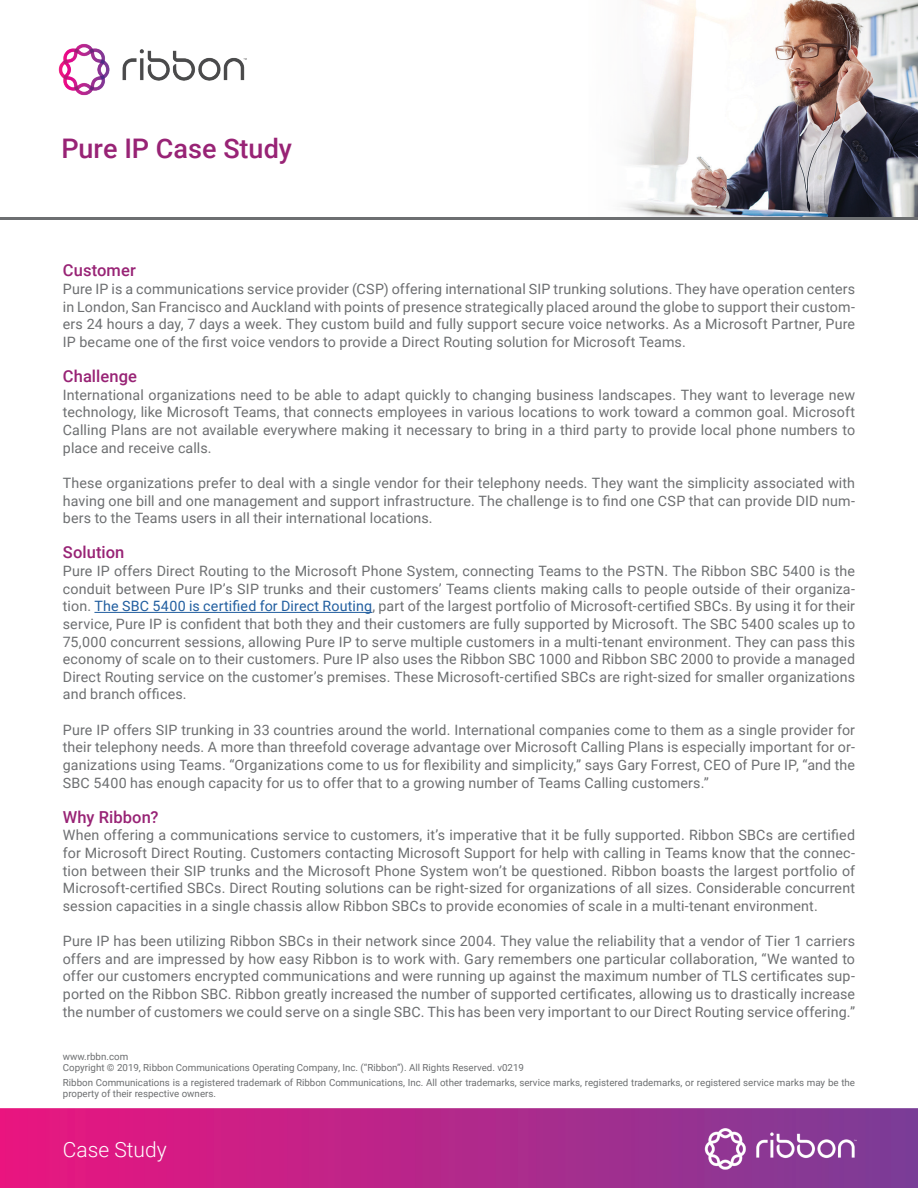
<style>
.page{position:relative;width:918px;height:1188px;background:#fff}
.page>*{position:absolute;margin:0;border:0;box-sizing:border-box;transform-origin:0 0}
.t1{font:500 27px "Roboto";color:#982375}
.t2{font:300 21px "Roboto";color:#fff}
.t3{font:500 16.5px "Roboto";letter-spacing:.005em;color:#982375}
.t4{font:14.25px/17.7px "Roboto";letter-spacing:.01em;color:#6d6f71;text-align:justify}
.t5{font:9.75px/10.8px "Roboto";color:#6d6f71}
.s1{color:#215e9f}
</style>
<div class="page">
<img style="left:656px;top:0;width:262px;height:218px">
<img style="left:0;top:1108px;width:918px;height:80px">
<img style="left:697px;top:1125px;width:166px;height:50px">
<hr style="left:0;top:218px;width:918px;height:2px;background:#6d6f71">
<hr style="left:94px;top:612px;width:278px;height:1px;background:#215e9f">
<img style="left:58px;top:44px;width:189px;height:52px">
<p class="t1" style="left:61px;top:130px;width:232px">Pure IP Case Study</p>
<p class="t3" style="left:63px;top:259px;width:74px">Customer</p>
<p class="t4" style="left:63px;top:280px;width:794px">Pure IP is a communications service provider (CSP) offering international SIP trunking solutions. They have operation centers in London, San Francisco and Auckland with points of presence strategically placed around the globe to support their custom&shy;ers 24 hours a day, 7 days a week. They custom build and fully support secure voice networks. As a Microsoft Partner, Pure IP became one of the first voice vendors to provide a Direct Routing solution for Microsoft Teams.</p>
<p class="t3" style="left:63px;top:365px;width:76px">Challenge</p>
<p class="t4" style="left:63px;top:385px;width:794px">International organizations need to be able to adapt quickly to changing business landscapes. They want to leverage new technology, like Microsoft Teams, that connects employees in various locations to work toward a common goal. Microsoft Calling Plans are not available everywhere making it necessary to bring in a third party to provide local phone numbers to place and receive calls.</p>
<p class="t4" style="left:63px;top:474px;width:794px">These organizations prefer to deal with a single vendor for their telephony needs. They want the simplicity associated with having one bill and one management and support infrastructure. The challenge is to find one CSP that can provide DID num&shy;bers to the Teams users in all their international locations.</p>
<p class="t3" style="left:63px;top:541px;width:63px">Solution</p>
<p class="t4" style="left:63px;top:562px;width:794px">Pure IP offers Direct Routing to the Microsoft Phone System, connecting Teams to the PSTN. The Ribbon SBC 5400 is the conduit between Pure IP’s SIP trunks and their customers’ Teams clients making calls to people outside of their organiza&shy;tion. <span class="s1">The SBC 5400 is certified for Direct Routing</span>, part of the largest portfolio of Microsoft-certified SBCs. By using it for their service, Pure IP is confident that both they and their customers are fully supported by Microsoft. The SBC 5400 scales up to 75,000 concurrent sessions, allowing Pure IP to serve multiple customers in a multi-tenant environment. They can pass this economy of scale on to their customers. Pure IP also uses the Ribbon SBC 1000 and Ribbon SBC 2000 to provide a managed Direct Routing service on the customer’s premises. These Microsoft-certified SBCs are right-sized for smaller organizations and branch offices.</p>
<p class="t4" style="left:63px;top:720px;width:794px">Pure IP offers SIP trunking in 33 countries around the world. International companies come to them as a single provider for their telephony needs. A more than threefold coverage advantage over Microsoft Calling Plans is especially important for or&shy;ganizations using Teams. “Organizations come to us for flexibility and simplicity,” says Gary Forrest, CEO of Pure IP, “and the SBC 5400 has enough capacity for us to offer that to a growing number of Teams Calling customers.”</p>
<p class="t3" style="left:63px;top:805px;width:97px">Why Ribbon?</p>
<p class="t4" style="left:63px;top:826px;width:794px">When offering a communications service to customers, it’s imperative that it be fully supported. Ribbon SBCs are certified for Microsoft Direct Routing. Customers contacting Microsoft Support for help with calling in Teams know that the connec&shy;tion between their SIP trunks and the Microsoft Phone System won’t be questioned. Ribbon boasts the largest portfolio of Microsoft-certified SBCs. Direct Routing solutions can be right-sized for organizations of all sizes. Considerable concurrent session capacities in a single chassis allow Ribbon SBCs to provide economies of scale in a multi-tenant environment.</p>
<p class="t4" style="left:63px;top:932px;width:794px">Pure IP has been utilizing Ribbon SBCs in their network since 2004. They value the reliability that a vendor of Tier 1 carriers offers and are impressed by how easy Ribbon is to work with. Gary remembers one particular collaboration, “We wanted to offer our customers encrypted communications and were running up against the maximum number of TLS certificates sup&shy;ported on the Ribbon SBC. Ribbon greatly increased the number of supported certificates, allowing us to drastically increase the number of customers we could serve on a single SBC. This has been very important to our Direct Routing service offering.”</p>
<p class="t5" style="left:63px;top:1051px;width:67px">www.rbbn.com</p>
<p class="t5" style="left:63px;top:1062px;width:463px">Copyright © 2019, Ribbon Communications Operating Company, Inc. (“Ribbon”). All Rights Reserved. v0219</p>
<p class="t5" style="left:63px;top:1077px;width:794px">Ribbon Communications is a registered trademark of Ribbon Communications, Inc. All other trademarks, service marks, registered trademarks, or registered service marks may be the property of their respective owners.</p>
<p class="t2" style="left:63px;top:1135px;width:105px">Case Study</p>
</div>
